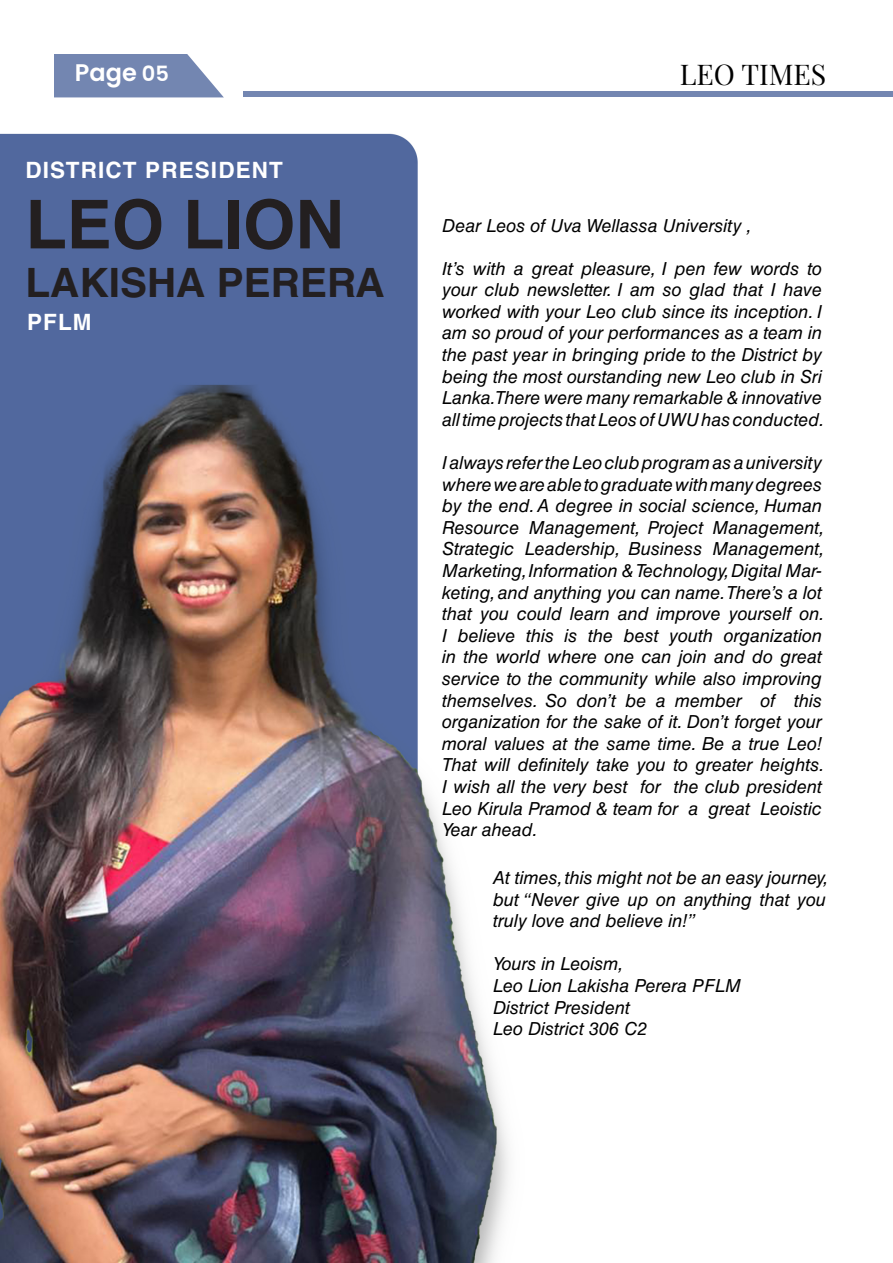
<style>
.page{position:relative;width:893px;height:1263px;background:#fff}
.page>*{position:absolute;margin:0;border:0;box-sizing:border-box;transform-origin:0 0}
.t1{font:700 67.5px "Helvetica LT Std";color:#231f20}
.t2{font:700 40.5px "Helvetica LT Std";color:#231f20}
.t3{font:28.5px "Playfair Display";color:#000}
.t4{font:600 24px "Poppins";color:#fff}
.t5{font:700 22.5px "Helvetica LT Std";letter-spacing:.05em;color:#fff}
.t6{font:italic 18px/21.6px "Helvetica LT Std";color:#000}
.s1{font-size:21px}
</style>
<div class="page">
<img style="left:0;top:91px;width:893px;height:1172px">
<svg style="left:54px;top:54px;width:170px;height:43px;background:#8293b9"></svg>
<div style="left:243px;top:91px;width:649px;height:6px;background:#7386b1"></div>
<p class="t4" style="left:75px;top:59px;width:96px">Page <span class="s1">05</span></p>
<p class="t3" style="left:680px;top:52px;width:148px">LEO TIMES</p>
<p class="t5" style="left:26px;top:156px;width:259px">DISTRICT PRESIDENT</p>
<p class="t1" style="left:26px;top:183px;width:320px">LEO LION</p>
<p class="t2" style="left:26px;top:258px;width:361px">LAKISHA PERERA</p>
<p class="t5" style="left:27px;top:308px;width:66px">PFLM</p>
<p class="t6" style="left:442px;top:215px;width:311px">Dear Leos of Uva Wellassa University ,</p>
<p class="t6" style="left:442px;top:257px;width:381px;text-align:justify">It’s with a great pleasure, I pen few words to your club newsletter. I am so glad that I have worked with your Leo club since its inception. I am so proud of your performances as a team in the past year in bringing pride to the District by being the most ourstanding new Leo club in Sri</p>
<p class="t6" style="left:442px;top:387px;width:384px">Lanka.There were many remarkable &amp; innovative all time projects that Leos of UWU has conducted.</p>
<p class="t6" style="left:442px;top:452px;width:384px">I always refer the Leo club program as a university where we are able to graduate with many degrees by the end. A degree in social science, Human Resource Management, Project Management, Strategic Leadership, Business Management, Marketing, Information &amp; Technology, Digital Mar&shy;keting, and anything you can name.There’s a lot that you could learn and improve yourself on.<br>I believe this is the best youth organization in the world where one can join and do great</p>
<p class="t6" style="left:442px;top:668px;width:381px">service to the community while also improving</p>
<p class="t6" style="left:442px;top:689px;width:381px">themselves. So don’t be a member of this</p>
<p class="t6" style="left:442px;top:711px;width:384px">organization for the sake of it. Don’t forget your moral values at the same time. Be a true Leo!<br>That will definitely take you to greater heights.<br>I wish all the very best for the club president</p>
<p class="t6" style="left:442px;top:797px;width:381px">Leo Kirula Pramod &amp; team for a great Leoistic<br>Year ahead.</p>
<p class="t6" style="left:493px;top:867px;width:337px">At times, this might not be an easy journey, but “Never give up on anything that you truly love and believe in!”</p>
<p class="t6" style="left:493px;top:953px;width:249px">Yours in Leoism,<br>Leo Lion Lakisha Perera PFLM<br>District President<br>Leo District 306 C2</p>
</div>
